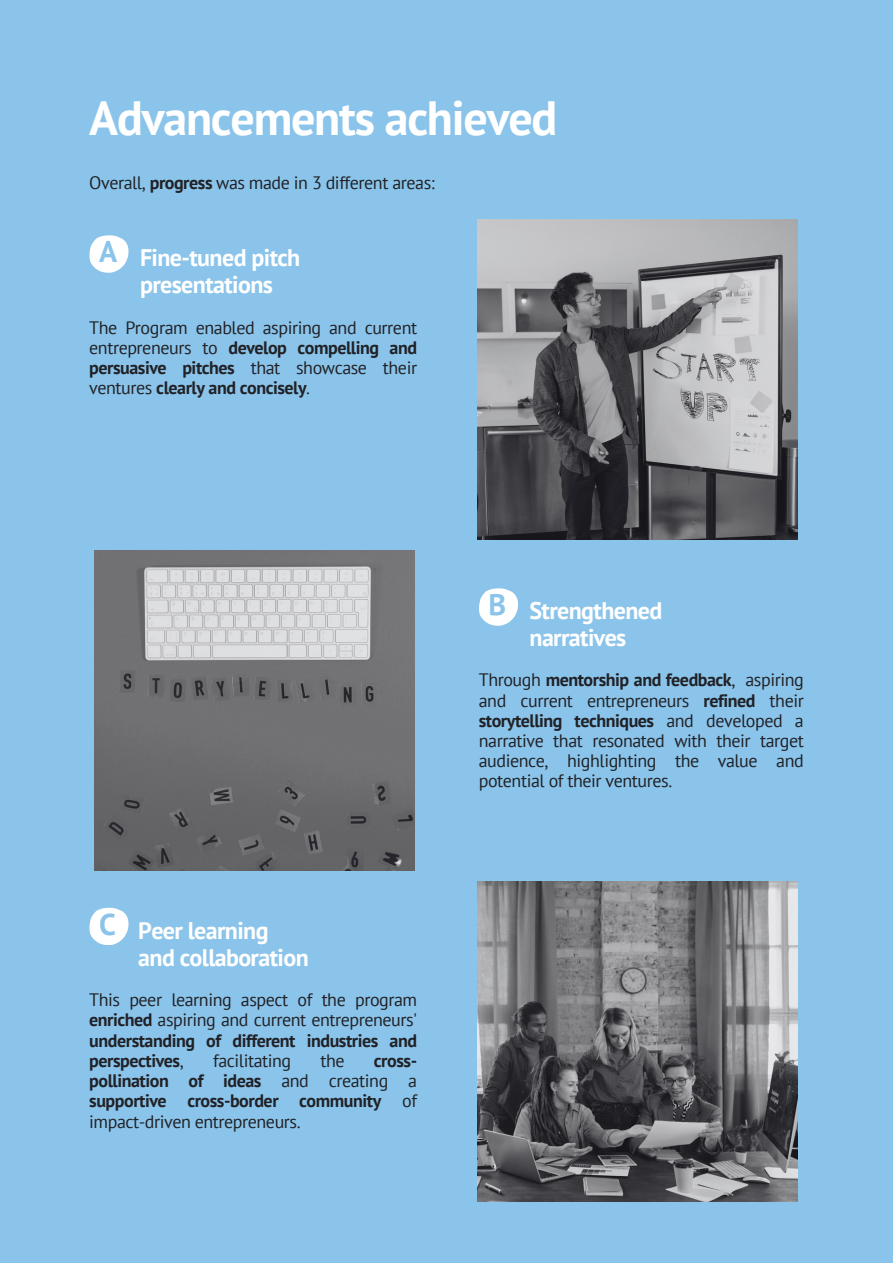
<style>
.page{position:relative;width:893px;height:1264px;background:#fff}
.page>*{position:absolute;margin:0;border:0;box-sizing:border-box;transform-origin:0 0}
.t1{font:700 48px "PT Sans";letter-spacing:-.025em;color:#fff}
.t2{font:700 30px "PT Sans";color:#8bc4ea}
.t3{font:700 24px/27px "PT Sans";letter-spacing:-.025em;color:#fff}
.t4{font:18px/20.2px "PT Sans";letter-spacing:-.025em;color:#212227;text-align:justify}
.t5{font:700 18px/20.2px "PT Sans";letter-spacing:-.025em;color:#212227;text-align:justify}
.s1{font-weight:700}
.s2{font-weight:400}
</style>
<div class="page">
<div style="left:0;top:0;width:892px;height:1262px;background:#8bc4ea"></div>
<svg style="left:89px;top:235px;width:39px;height:37px"></svg>
<svg style="left:479px;top:588px;width:39px;height:37px"></svg>
<svg style="left:89px;top:907px;width:39px;height:37px"></svg>
<svg style="left:477px;top:219px;width:321px;height:321px"></svg>
<svg style="left:94px;top:550px;width:321px;height:321px;fill:#717173"></svg>
<svg style="left:477px;top:881px;width:321px;height:321px"></svg>
<p class="t1" style="left:89px;top:86px;width:469px">Advancements achieved</p>
<p class="t4" style="left:89px;top:172px;width:347px">Overall, <span class="s1">progress</span> was made in 3 different areas:</p>
<p class="t2" style="left:99px;top:232px;width:20px">A</p>
<p class="t3" style="left:140px;top:244px;width:162px">Fine-tuned pitch presentations</p>
<p class="t4" style="left:89px;top:317px;width:329px">The Program enabled aspiring and current entrepreneurs to <span class="s1">develop compelling and persuasive pitches</span> that showcase their ventures <span class="s1">clearly and concisely</span>.</p>
<p class="t2" style="left:99px;top:904px;width:18px">C</p>
<p class="t3" style="left:138px;top:916px;width:172px">Peer learning and collaboration</p>
<p class="t4" style="left:89px;top:989px;width:329px">This peer learning aspect of the program <span class="s1">enriched</span> aspiring and current entrepreneurs' <span class="s1">understanding of different industries and perspectives</span>,</p>
<p class="t4" style="left:213px;top:1050px;width:80px">facilitating</p>
<p class="t4" style="left:320px;top:1050px;width:26px">the</p>
<p class="t5" style="left:89px;top:1050px;width:329px;text-indent:285px">cross&shy;pollination of ideas <span class="s2">and creating a </span>supportive cross-border community <span class="s2">of impact-driven entrepreneurs.</span></p>
<p class="t2" style="left:488px;top:584px;width:19px">B</p>
<p class="t3" style="left:529px;top:596px;width:134px">Strengthened narratives</p>
<p class="t4" style="left:479px;top:669px;width:326px">Through <span class="s1">mentorship and feedback</span>, aspiring and current entrepreneurs <span class="s1">refined</span> their <span class="s1">storytelling techniques</span> and developed a narrative that resonated with their target audience, highlighting the value and potential of their ventures.</p>
</div>
